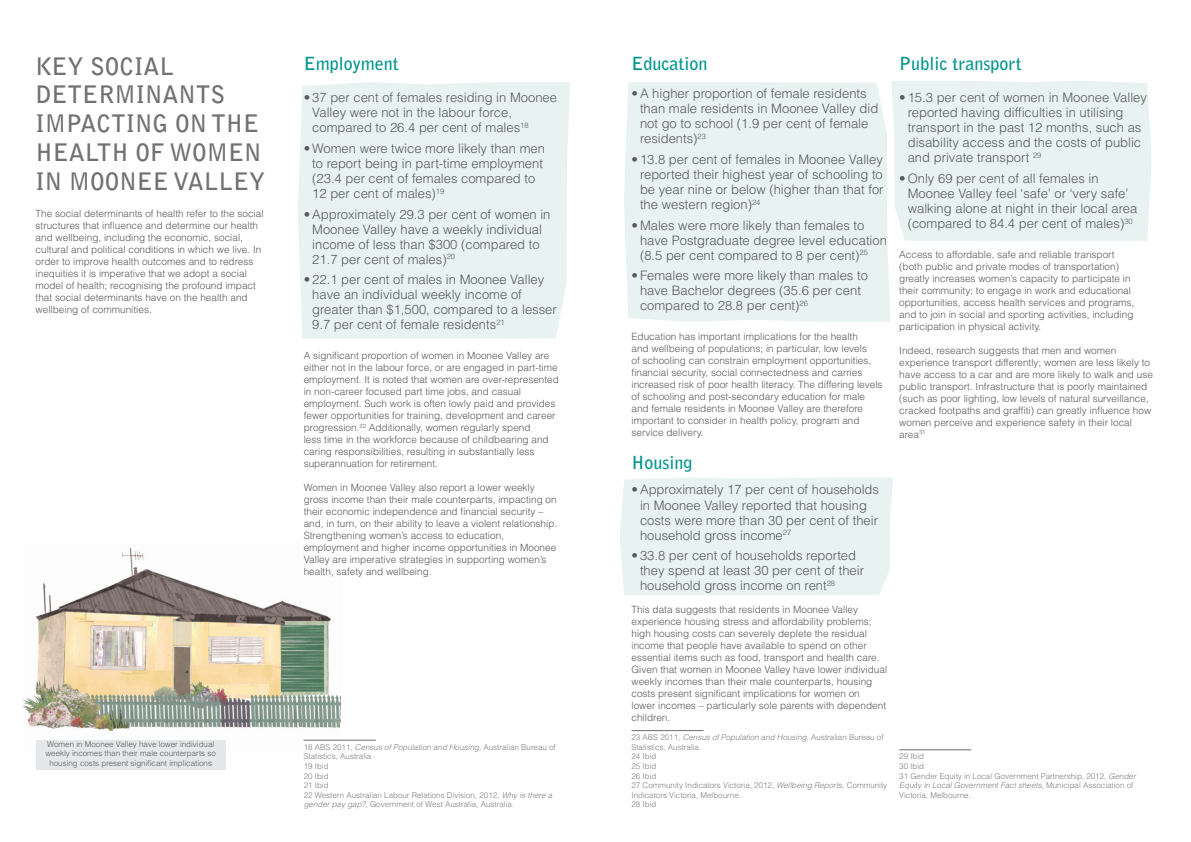
<style>
.page{position:relative;width:1191px;height:842px;background:#fff}
.page>*{position:absolute;margin:0;border:0;box-sizing:border-box;transform-origin:0 0}
.t1{font:700 24px/28.8px "Bell Gothic Std";color:#717073}
.t2{font:700 18px "Bell Gothic Std";color:#00958e}
.t3{font:300 13px/15px "Helvetica LT Std";color:#58595b}
.t4{font:300 10px/12px "Helvetica LT Std";color:#58595b}
.t5{font:300 8px/9.6px "Helvetica LT Std";color:#7e7d81}
.t6{font:300 8px/9.6px "Helvetica LT Std";color:#58595b;text-align:center}
.s1{font-style:italic}
</style>
<div class="page">
<img style="left:22px;top:547px;width:319px;height:205px">
<div style="left:624px;top:82px;width:266px;height:240px;background:#e7f2f1"></div>
<div style="left:620px;top:478px;width:273px;height:117px;background:#e7f2f1"></div>
<div style="left:891px;top:81px;width:260px;height:160px;background:#e7f2f1"></div>
<div style="left:298px;top:82px;width:272px;height:257px;background:#e7f2f1"></div>
<hr style="left:304px;top:740px;width:72px;height:1px;background:#6d6e71">
<hr style="left:631px;top:730px;width:72px;height:1px;background:#6d6e71">
<hr style="left:899px;top:750px;width:72px;height:1px;background:#6d6e71">
<div style="left:36px;top:740px;width:189px;height:30px;background:#e6e7e8"></div>
<h1 class="t1" style="left:36px;top:52px;width:231px">KEY SOC IAL<br>DETERMINANTS<br>IMPACTING ON THE<br>HEALTH OF WOMEN<br>IN MOONEE VALLEY</h1>
<p class="t4" style="left:36px;top:207px;width:229px">The social determinants of health refer to the social structures that influence and determine our health and wellbeing, including the economic, social, cultural and political conditions in which we live. In order to improve health outcomes and to redress inequities it is imperative that we adopt a social model of health; recognising the profound impact that social determinants have on the health and wellbeing of communities.</p>
<h2 class="t2" style="left:304px;top:53px;width:97px">EMPLOYMENT</h2>
<h3 class="t3" style="left:312px;top:90px;width:246px;text-indent:-9px">• 37 per cent of females residing in Moonee<br>Valley were not in the labour force, compared to 26.4 per cent of males<sup>18</sup></h3>
<h3 class="t3" style="left:312px;top:141px;width:234px;text-indent:-9px">• Women were twice more likely than men to report being in part-time employment (23.4 per cent of females compared to 12 per cent of males)<sup>19</sup></h3>
<h3 class="t3" style="left:312px;top:206px;width:240px;text-indent:-9px">• Approximately 29.3 per cent of women in Moonee Valley have a weekly individual income of less than $300 (compared to 21.7 per cent of males)<sup>20</sup></h3>
<h3 class="t3" style="left:312px;top:272px;width:246px;text-indent:-9px">• 22.1 per cent of males in Moonee Valley have an individual weekly income of greater than $1,500, compared to a lesser 9.7 per cent of female residents<sup>21</sup></h3>
<p class="t4" style="left:304px;top:349px;width:257px">A significant proportion of women in Moonee Valley are either not in the labour force, or are engaged in part-time employment. It is noted that women are over-represented in non-career focused part time jobs, and casual employment. Such work is often lowly paid and provides fewer opportunities for training, development and career progression.<sup>22</sup> Additionally, women regularly spend<br>less time in the workforce because of childbearing and caring responsibilities, resulting in substantially less superannuation for retirement.</p>
<p class="t4" style="left:304px;top:481px;width:255px">Women in Moonee Valley also report a lower weekly gross income than their male counterparts, impacting on their economic independence and financial security – and, in turn, on their ability to leave a violent relationship.<br>Strengthening women’s access to education, employment and higher income opportunities in Moonee Valley are imperative strategies in supporting women’s health, safety and wellbeing.</p>
<p class="t6" style="left:45px;top:739px;width:172px">Women in Moonee Valley have lower individual weekly incomes than their male counterparts so housing costs present significant implications</p>
<p class="t5" style="left:304px;top:742px;width:253px">18 ABS 2011, <span class="s1">Census of Population and Housing,</span> Australian Bureau of Statistics, Australia<br>19 Ibid<br>20 Ibid<br>21 Ibid<br>22 Western Australian Labour Relations Division, 2012, <span class="s1">Why is there a gender pay gap?</span>, Government of West Australia, Australia.</p>
<h2 class="t2" style="left:631px;top:53px;width:77px">EDUCATION</h2>
<h3 class="t3" style="left:640px;top:86px;width:240px;text-indent:-9px">• A higher proportion of female residents than male residents in Moonee Valley did not go to school (1.9 per cent of female residents)<sup>23</sup></h3>
<h3 class="t3" style="left:640px;top:152px;width:245px;text-align:justify;text-indent:-9px">• 13.8 per cent of females in Moonee Valley reported their highest year of schooling to be year nine or below (higher than that for the western region)<sup>24</sup></h3>
<h3 class="t3" style="left:640px;top:217px;width:248px;text-indent:-9px">• Males were more likely than females to have Postgraduate degree level education (8.5 per cent compared to 8 per cent)<sup>25</sup></h3>
<h3 class="t3" style="left:640px;top:268px;width:229px;text-indent:-9px">• Females were more likely than males to have Bachelor degrees (35.6 per cent compared to 28.8 per cent)<sup>26</sup></h3>
<p class="t4" style="left:631px;top:330px;width:253px">Education has important implications for the health<br>and wellbeing of populations; in particular, low levels<br>of schooling can constrain employment opportunities, financial security, social connectedness and carries increased risk of poor health literacy. The differing levels of schooling and post-secondary education for male and female residents in Moonee Valley are therefore important to consider in health policy, program and service delivery.</p>
<h2 class="t2" style="left:631px;top:452px;width:63px">H OUSING</h2>
<h3 class="t3" style="left:640px;top:482px;width:240px;text-indent:-9px">• Approximately 17 per cent of households in Moonee Valley reported that housing costs were more than 30 per cent of their household gross income<sup>27</sup></h3>
<h3 class="t3" style="left:640px;top:548px;width:226px;text-indent:-9px">• 33.8 per cent of households reported they spend at least 30 per cent of their household gross income on rent<sup>28</sup></h3>
<p class="t4" style="left:631px;top:603px;width:257px">This data suggests that residents in Moonee Valley experience housing stress and affordability problems; high housing costs can severely deplete the residual income that people have available to spend on other essential items such as food, transport and health care.<br>Given that women in Moonee Valley have lower individual weekly incomes than their male counterparts, housing costs present significant implications for women on<br>lower incomes – particularly sole parents with dependent children.</p>
<p class="t5" style="left:631px;top:732px;width:257px">23 ABS 2011, <span class="s1">Census of Population and Housing,</span> Australian Bureau of<br>Statistics, Australia<br>24 Ibid<br>25 Ibid<br>26 Ibid<br>27 Community Indicators Victoria, 2012, <span class="s1">Wellbeing Reports,</span> Community<br>Indicators Victoria, Melbourne.<br>28 Ibid</p>
<h2 class="t2" style="left:899px;top:53px;width:124px">PUBLIC TRANSPORT</h2>
<h3 class="t3" style="left:907px;top:90px;width:241px;text-indent:-9px">• 15.3 per cent of women in Moonee Valley reported having difficulties in utilising transport in the past 12 months, such as disability access and the costs of public and private transport <sup>29</sup></h3>
<h3 class="t3" style="left:907px;top:171px;width:231px;text-indent:-9px">• Only 69 per cent of all females in Moonee Valley feel ‘safe’ or ‘very safe’ walking alone at night in their local area (compared to 84.4 per cent of males)<sup>30</sup></h3>
<p class="t4" style="left:899px;top:248px;width:237px">Access to affordable, safe and reliable transport (both public and private modes of transportation) greatly increases women’s capacity to participate in their community; to engage in work and educational opportunities, access health services and programs, and to join in social and sporting activities, including participation in physical activity.</p>
<p class="t4" style="left:899px;top:344px;width:255px">Indeed, research suggests that men and women experience transport differently; women are less likely to have access to a car and are more likely to walk and use public transport. Infrastructure that is poorly maintained (such as poor lighting, low levels of natural surveillance, cracked footpaths and graffiti) can greatly influence how women perceive and experience safety in their local area<sup>31</sup></p>
<p class="t5" style="left:899px;top:752px;width:238px">29 Ibid<br>30 Ibid<br>31 Gender Equity in Local Government Partnership, 2012, <span class="s1">Gender Equity in Local Government Fact sheets</span>, Municipal Association of Victoria, Melbourne.</p>
</div>
